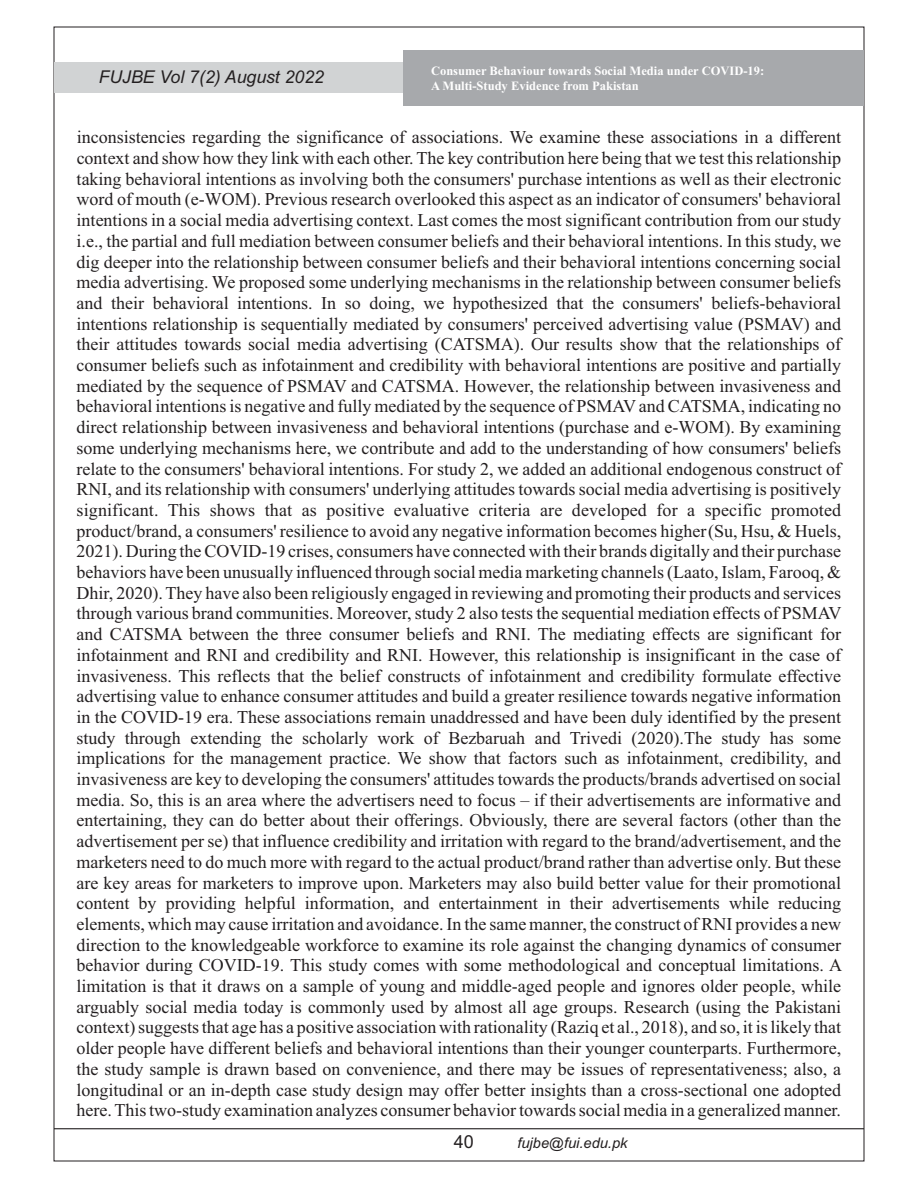
<style>
.page{position:relative;width:918px;height:1188px;background:#fff}
.page>*{position:absolute;margin:0;border:0;box-sizing:border-box;transform-origin:0 0}
.t1{font:18px/20.7px "Times New Roman";color:#231f20;text-align:justify}
.t2{font:18px "Arial";color:#231f20}
.t3{font:italic 17.7px "Arial";color:#231f20}
.t4{font:italic 14.7px "Arial";color:#231f20}
.t5{font:700 12.6px/15.8px "Times New Roman";color:#fff}
</style>
<div class="page">
<div style="left:54px;top:63px;width:405px;height:30px;background:#d1d3d4"></div>
<div style="left:404px;top:50px;width:460px;height:56px;background:#a7a9ac"></div>
<hr style="left:54px;top:1128px;width:810px;height:1px;background:#231f20">
<p class="t3" style="left:99px;top:71px;width:227px">FUJBE Vol 7(2) August 2022</p>
<p class="t5" style="left:431px;top:64px;width:335px">Consumer Behaviour towards Social Media under COVID-19:<br>A Multi-Study Evidence from Pakistan</p>
<p class="t1" style="left:77px;top:129px;width:767px">inconsistencies regarding the significance of associations. We examine these associations in a different context and show how they link with each other. The key contribution here being that we test this relationship taking behavioral intentions as involving both the consumers' purchase intentions as well as their electronic word of mouth (e-WOM). Previous research overlooked this aspect as an indicator of consumers' behavioral intentions in a social media advertising context. Last comes the most significant contribution from our study i.e., the partial and full mediation between consumer beliefs and their behavioral intentions. In this study, we dig deeper into the relationship between consumer beliefs and their behavioral intentions concerning social media advertising. We proposed some underlying mechanisms in the relationship between consumer beliefs and their behavioral intentions. In so doing, we hypothesized that the consumers' beliefs-behavioral intentions relationship is sequentially mediated by consumers' perceived advertising value (PSMAV) and their attitudes towards social media advertising (CATSMA). Our results show that the relationships of consumer beliefs such as infotainment and credibility with behavioral intentions are positive and partially mediated by the sequence of PSMAV and CATSMA. However, the relationship between invasiveness and behavioral intentions is negative and fully mediated by the sequence of PSMAV and CATSMA, indicating no direct relationship between invasiveness and behavioral intentions (purchase and e-WOM). By examining some underlying mechanisms here, we contribute and add to the understanding of how consumers' beliefs relate to the consumers' behavioral intentions. For study 2, we added an additional endogenous construct of RNI, and its relationship with consumers' underlying attitudes towards social media advertising is positively significant. This shows that as positive evaluative criteria are developed for a specific promoted product/brand, a consumers' resilience to avoid any negative information becomes higher (Su, Hsu, &amp; Huels, 2021). During the COVID-19 crises, consumers have connected with their brands digitally and their purchase behaviors have been unusually influenced through social media marketing channels (Laato, Islam, Farooq, &amp; Dhir, 2020). They have also been religiously engaged in reviewing and promoting their products and services through various brand communities. Moreover, study 2 also tests the sequential mediation effects of PSMAV and CATSMA between the three consumer beliefs and RNI. The mediating effects are significant for infotainment and RNI and credibility and RNI. However, this relationship is insignificant in the case of invasiveness. This reflects that the belief constructs of infotainment and credibility formulate effective advertising value to enhance consumer attitudes and build a greater resilience towards negative information in the COVID-19 era. These associations remain unaddressed and have been duly identified by the present study through extending the scholarly work of Bezbaruah and Trivedi (2020).The study has some implications for the management practice. We show that factors such as infotainment, credibility, and invasiveness are key to developing the consumers' attitudes towards the products/brands advertised on social media. So, this is an area where the advertisers need to focus – if their advertisements are informative and entertaining, they can do better about their offerings. Obviously, there are several factors (other than the advertisement per se) that influence credibility and irritation with regard to the brand/advertisement, and the marketers need to do much more with regard to the actual product/brand rather than advertise only. But these are key areas for marketers to improve upon. Marketers may also build better value for their promotional content by providing helpful information, and entertainment in their advertisements while reducing elements, which may cause irritation and avoidance. In the same manner, the construct of RNI provides a new direction to the knowledgeable workforce to examine its role against the changing dynamics of consumer behavior during COVID-19. This study comes with some methodological and conceptual limitations. A limitation is that it draws on a sample of young and middle-aged people and ignores older people, while arguably social media today is commonly used by almost all age groups. Research (using the Pakistani context) suggests that age has a positive association with rationality (Raziq et al., 2018), and so, it is likely that older people have different beliefs and behavioral intentions than their younger counterparts. Furthermore, the study sample is drawn based on convenience, and there may be issues of representativeness; also, a longitudinal or an in-depth case study design may offer better insights than a cross-sectional one adopted here. This two-study examination analyzes consumer behavior towards social media in a generalized manner.</p>
<p class="t2" style="left:454px;top:1135px;width:22px">40</p>
<p class="t4" style="left:517px;top:1137px;width:112px">fujbe@fui.edu.pk</p>
</div>
